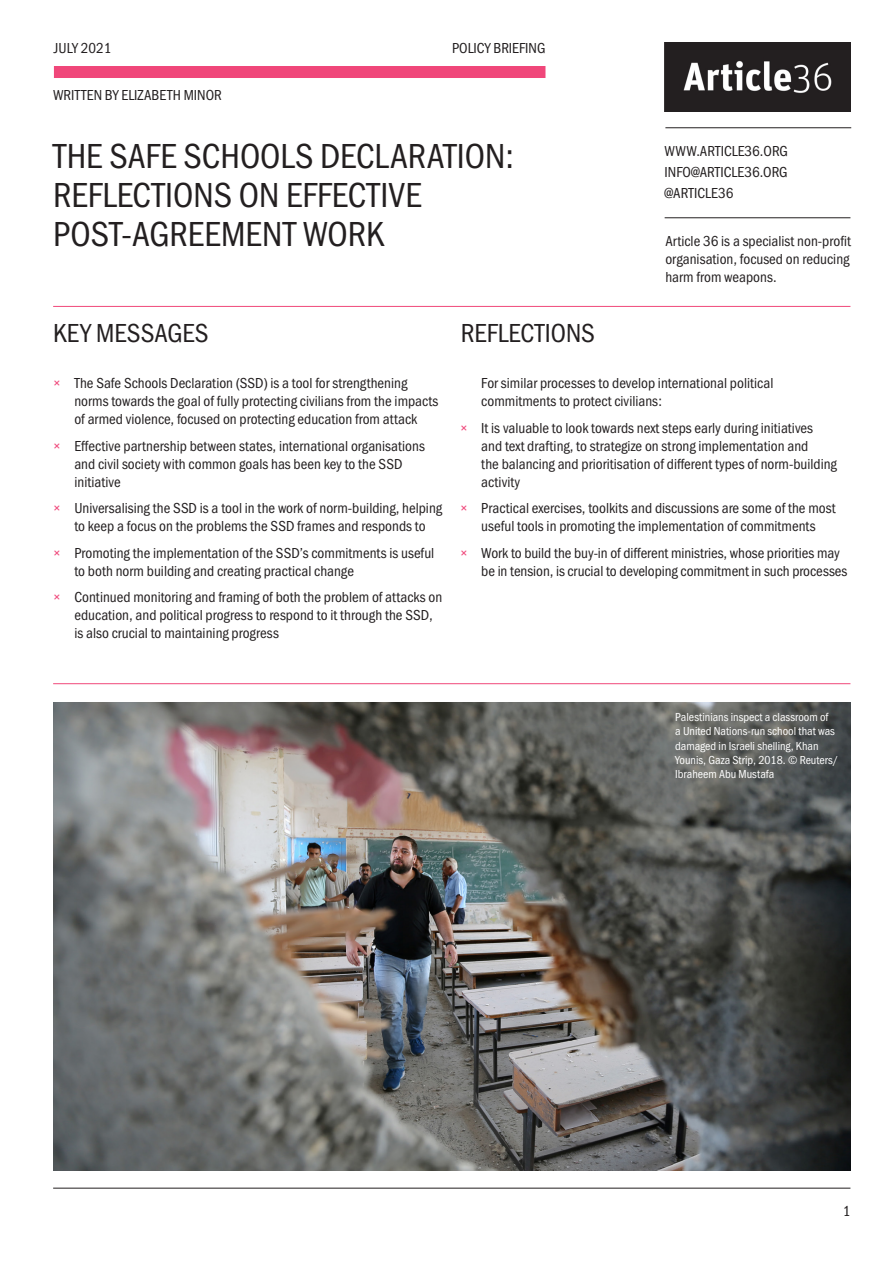
<style>
.page{position:relative;width:893px;height:1263px;background:#fff}
.page>*{position:absolute;margin:0;border:0;box-sizing:border-box;transform-origin:0 0}
._1__MAIN_TITLE{font:36px/39px "Franklin Gothic URW Cond";color:#231f20}
._2_chapter_title{font:27px "Franklin Gothic URW Cond";color:#231f20}
._3_Key_Findings_reco{font:15px/18px "Franklin Gothic URW Cond";color:#231f20}
._4_body{font:15px/18px "Franklin Gothic URW Cond";color:#231f20;text-align:justify}
._5_notes_captions{font:12px/14.4px "Franklin Gothic URW Cond";color:#fff}
.s1{color:#f0477a}
</style>
<div class="page">
<hr style="left:665px;top:127px;width:186px;height:1px;background:#231f20">
<hr style="left:665px;top:217px;width:185px;height:1px;background:#231f20">
<img style="left:665px;top:43px;width:185px;height:68px">
<div style="left:54px;top:66px;width:491px;height:12px;background:#f0477a"></div>
<hr style="left:53px;top:1188px;width:797px;height:1px;background:#231f20">
<hr style="left:53px;top:683px;width:797px;height:1px;background:#f0477a">
<hr style="left:53px;top:306px;width:797px;height:1px;background:#f0477a">
<img style="left:53px;top:702px;width:797px;height:468px">
<p class="_4_body" style="left:54px;top:38px;width:59px">JULY 2021</p>
<p class="_4_body" style="left:53px;top:85px;width:170px">WRITTEN BY ELIZABETH MINOR</p>
<p class="_4_body" style="left:452px;top:38px;width:95px">POLICY BRIEFING</p>
<p class="_1__MAIN_TITLE" style="left:53px;top:134px;width:462px">THE SAFE SCHOOLS DECLARATION:<br>REFLECTIONS ON EFFECTIVE<br>POST-AGREEMENT WORK</p>
<p class="_2_chapter_title" style="left:53px;top:314px;width:157px">KEY MESSAGES</p>
<p class="_2_chapter_title" style="left:461px;top:314px;width:136px">REFLECTIONS</p>
<p class="_3_Key_Findings_reco" style="left:665px;top:140px;width:125px;line-height:21px;text-align:justify">WWW.ARTICLE36.ORG INFO@ARTICLE36.ORG @ARTICLE36</p>
<p class="_4_body" style="left:665px;top:231px;width:187px">Article 36 is a specialist non-profit organisation, focused on reducing harm from weapons.</p>
<p class="_3_Key_Findings_reco" style="left:74px;top:373px;width:366px;text-indent:-21px"><span class="s1">×</span> The Safe Schools Declaration (SSD) is a tool for strengthening norms towards the goal of fully protecting civilians from the impacts of armed violence, focused on protecting education from attack</p>
<p class="_3_Key_Findings_reco" style="left:74px;top:436px;width:352px;text-indent:-21px"><span class="s1">×</span> Effective partnership between states, international organisations and civil society with common goals has been key to the SSD initiative</p>
<p class="_3_Key_Findings_reco" style="left:53px;top:498px;width:390px;text-align:center"><span class="s1">×</span> Universalising the SSD is a tool in the work of norm-building, helping to keep a focus on the problems the SSD frames and responds to</p>
<p class="_3_Key_Findings_reco" style="left:74px;top:543px;width:361px;text-indent:-21px"><span class="s1">×</span> Promoting the implementation of the SSD’s commitments is useful to both norm building and creating practical change</p>
<p class="_3_Key_Findings_reco" style="left:74px;top:587px;width:369px;text-indent:-21px"><span class="s1">×</span> Continued monitoring and framing of both the problem of attacks on education, and political progress to respond to it through the SSD, is also crucial to maintaining progress</p>
<p class="_3_Key_Findings_reco" style="left:481px;top:373px;width:294px">For similar processes to develop international political commitments to protect civilians:</p>
<p class="_3_Key_Findings_reco" style="left:481px;top:418px;width:357px;text-indent:-21px"><span class="s1">×</span> It is valuable to look towards next steps early during initiatives and text drafting, to strategize on strong implementation and<br>the balancing and prioritisation of different types of norm-building activity</p>
<p class="_3_Key_Findings_reco" style="left:460px;top:498px;width:377px;text-align:center"><span class="s1">×</span> Practical exercises, toolkits and discussions are some of the most useful tools in promoting the implementation of commitments</p>
<p class="_3_Key_Findings_reco" style="left:481px;top:543px;width:368px;text-indent:-21px"><span class="s1">×</span> Work to build the buy-in of different ministries, whose priorities may be in tension, is crucial to developing commitment in such processes</p>
<p class="_5_notes_captions" style="left:675px;top:709px;width:165px">Palestinians inspect a classroom of<br>a United Nations-run school that was damaged in Israeli shelling, Khan Younis, Gaza Strip, 2018. © Reuters/ Ibraheem Abu Mustafa</p>
<p class="_3_Key_Findings_reco" style="left:843px;top:1201px;width:9px">1</p>
</div>
